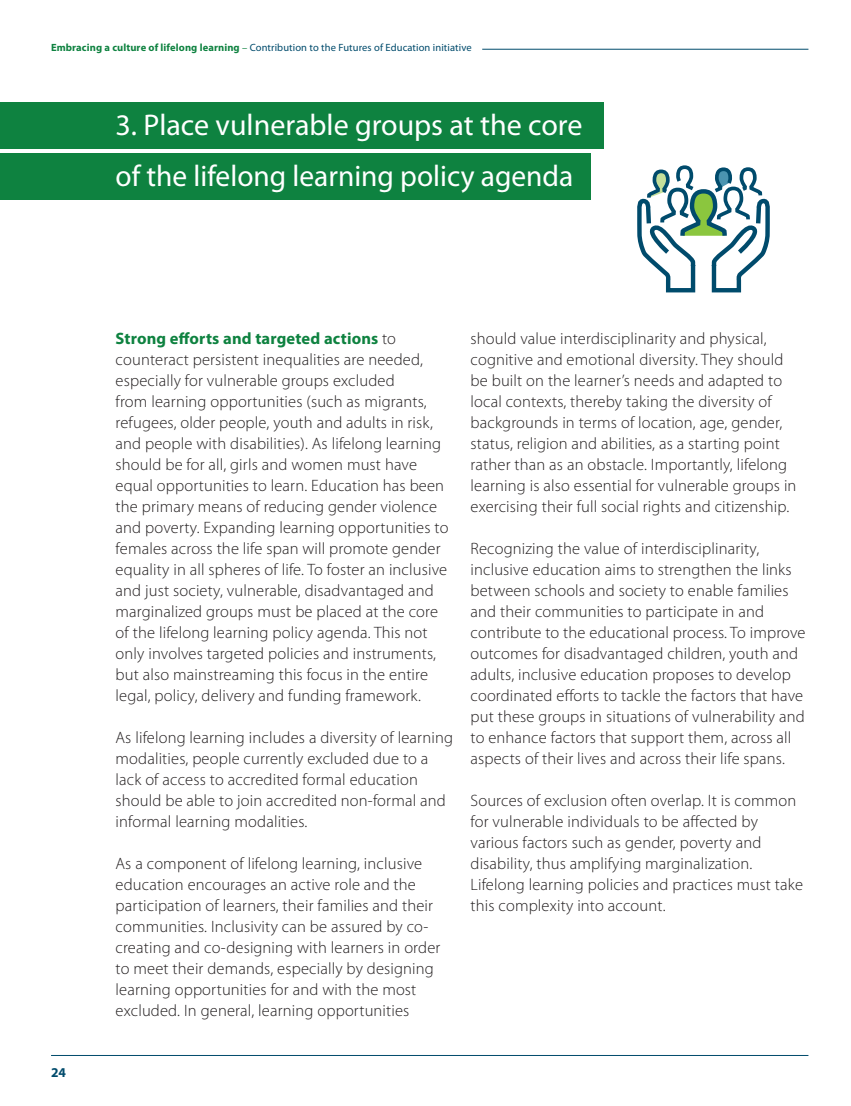
<style>
.page{position:relative;width:851px;height:1106px;background:#fff}
.page>*{position:absolute;margin:0;border:0;box-sizing:border-box;transform-origin:0 0}
.t1{font:30px/51px "Myriad Pro";color:#fff}
.t2{font:300 16.5px/21px "Myriad Pro";letter-spacing:.01em;color:#231f20}
.t3{font:700 13.5px "Myriad Pro";color:#004b6c}
.t4{font:10.5px "Myriad Pro";letter-spacing:.01em;color:#004b6c}
.s1{font-weight:700;color:#0e8240}
.s2{color:#0e8240}
</style>
<div class="page">
<hr style="left:482px;top:49px;width:326px;height:1px;background:#004b6c">
<hr style="left:51px;top:1055px;width:757px;height:1px;background:#004b6c">
<div style="left:0;top:102px;width:603px;height:47px;background:#0e8240"></div>
<div style="left:0;top:153px;width:590px;height:46px;background:#0e8240"></div>
<svg style="left:637px;top:165px;width:133px;height:128px"></svg>
<p class="t4" style="left:51px;top:41px;width:422px"><span class="s1">Embracing a culture of lifelong learning</span> <span class="s2">–</span> Contribution to the Futures of Education initiative</p>
<h1 class="t1" style="left:116px;top:99px;width:468px">3. Place vulnerable groups at the core of the lifelong learning policy agenda</h1>
<p class="t3" style="left:51px;top:1063px;width:17px">24</p>
<p class="t2" style="left:116px;top:328px;width:334px"><span class="s1">Strong efforts and targeted actions</span> to counteract persistent inequalities are needed, especially for vulnerable groups excluded<br>from learning opportunities (such as migrants, refugees, older people, youth and adults in risk, and people with disabilities). As lifelong learning should be for all, girls and women must have equal opportunities to learn. Education has been the primary means of reducing gender violence and poverty. Expanding learning opportunities to females across the life span will promote gender equality in all spheres of life. To foster an inclusive and just society, vulnerable, disadvantaged and marginalized groups must be placed at the core of the lifelong learning policy agenda. This not only involves targeted policies and instruments, but also mainstreaming this focus in the entire legal, policy, delivery and funding framework.</p>
<p class="t2" style="left:116px;top:727px;width:339px">As lifelong learning includes a diversity of learning modalities, people currently excluded due to a lack of access to accredited formal education should be able to join accredited non-formal and informal learning modalities.</p>
<p class="t2" style="left:116px;top:853px;width:326px">As a component of lifelong learning, inclusive education encourages an active role and the participation of learners, their families and their communities. Inclusivity can be assured by co&shy;creating and co-designing with learners in order to meet their demands, especially by designing learning opportunities for and with the most excluded. In general, learning opportunities</p>
<p class="t2" style="left:470px;top:328px;width:327px">should value interdisciplinarity and physical, cognitive and emotional diversity. They should be built on the learner’s needs and adapted to local contexts, thereby taking the diversity of backgrounds in terms of location, age, gender, status, religion and abilities, as a starting point rather than as an obstacle. Importantly, lifelong learning is also essential for vulnerable groups in exercising their full social rights and citizenship.</p>
<p class="t2" style="left:470px;top:538px;width:336px">Recognizing the value of interdisciplinarity, inclusive education aims to strengthen the links between schools and society to enable families and their communities to participate in and contribute to the educational process. To improve outcomes for disadvantaged children, youth and adults, inclusive education proposes to develop coordinated efforts to tackle the factors that have put these groups in situations of vulnerability and to enhance factors that support them, across all aspects of their lives and across their life spans.</p>
<p class="t2" style="left:470px;top:790px;width:334px">Sources of exclusion often overlap. It is common for vulnerable individuals to be affected by various factors such as gender, poverty and disability, thus amplifying marginalization.<br>Lifelong learning policies and practices must take this complexity into account.</p>
</div>
